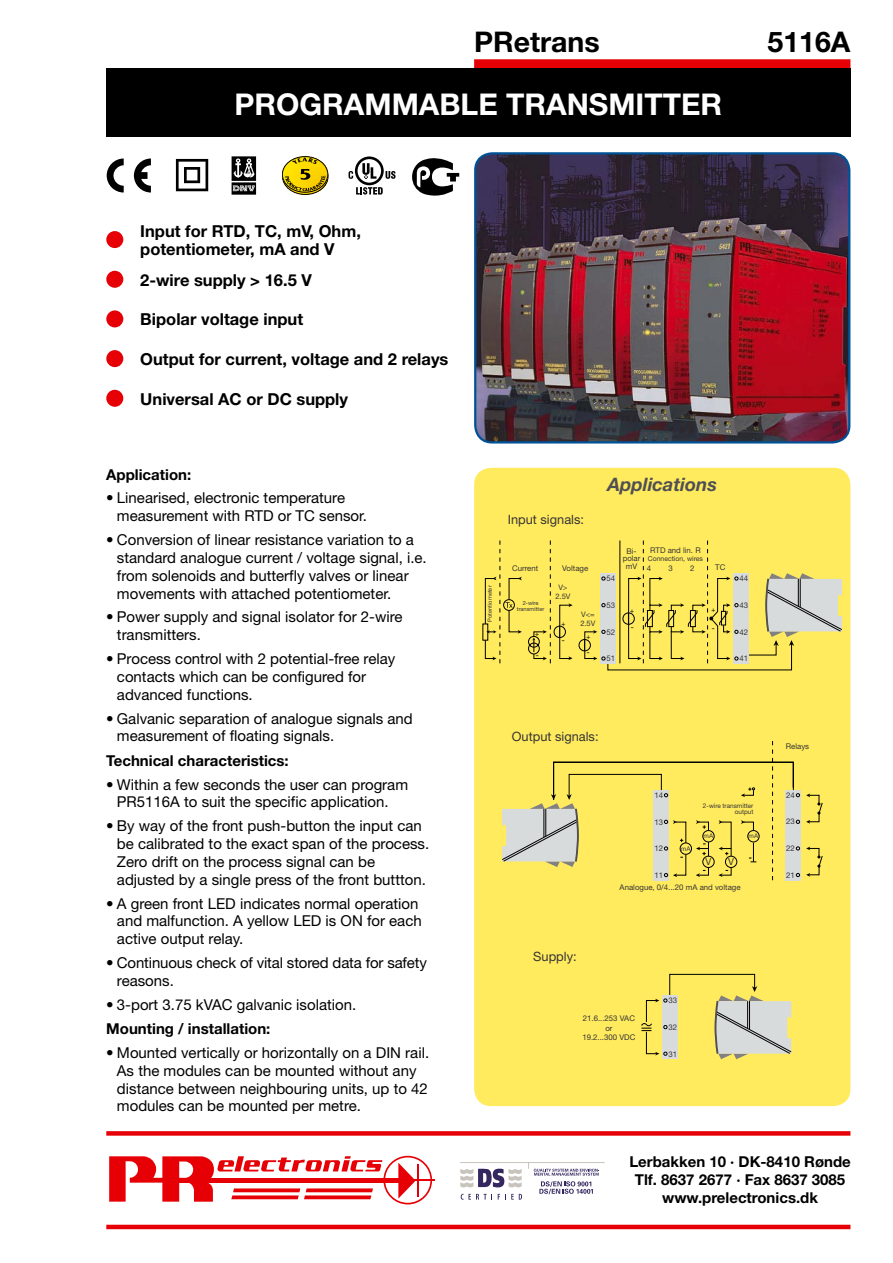
<style>
.page{position:relative;width:893px;height:1263px;background:#fff}
.page>*{position:absolute;margin:0;border:0;box-sizing:border-box;transform-origin:0 0}
.t1{font:700 30px "Helvetica Neue";color:#fff}
.t2{font:700 28.5px "Helvetica Neue";color:#000}
.t3{font:italic 700 18.6px "Helvetica Neue";color:#504f53}
.t4{font:700 16.5px/18px "Helvetica Neue";color:#000}
.t5{font:15px/17.9px "Helvetica Neue";color:#000}
.t6{font:700 15px/18px "Helvetica Neue";color:#000;text-align:center}
.t7{font:12.9px "Helvetica Neue";color:#373437}
.t8{font:9.75px "Helvetica Neue";color:#373437}
.t9{font:7.8px/7.8px "Helvetica Neue";color:#373437;text-align:center}
.t10{font:7.5px/9.1px "Helvetica Neue";color:#373437}
.t11{font:6.9px "Helvetica Neue";color:#373437}
.t12{font:6.45px/6.4px "Helvetica Neue";color:#373437;text-align:right}
.t13{font:5.7px/6px "Helvetica Neue";color:#373437;text-align:center}
</style>
<div class="page">
<svg style="left:460px;top:1168px;width:62px;height:32px"></svg>
<hr style="left:460px;top:1162px;width:145px;height:1px;background:#c9c3bd">
<svg style="left:528px;top:1163px;width:71px;height:31px"></svg>
<div style="left:474px;top:59px;width:376px;height:9px;background:#e60005"></div>
<img style="left:475px;top:153px;width:374px;height:289px">
<div style="left:474px;top:152px;width:376px;height:291px;border:2px solid #005297;border-radius:17px"></div>
<div style="left:106px;top:1131px;width:744px;height:5px;background:#e60005"></div>
<hr style="left:106px;top:1225px;width:744px;height:4px;background:#e60005">
<svg style="left:109px;top:1156px;width:323px;height:48px"></svg>
<hr style="left:417px;top:1164px;width:2px;height:32px;background:#e60005">
<hr style="left:402px;top:1179px;width:32px;height:2px;background:#e60005">
<div style="left:282px;top:159px;width:46px;height:36px;border:1px solid #000;border-radius:50%"></div>
<div style="left:282px;top:156px;width:46px;height:36px;border:1px solid #000;border-radius:50%"></div>
<svg style="left:282px;top:157px;width:46px;height:37px;background:#c8b129"></svg>
<div style="left:474px;top:468px;width:376px;height:638px;background:#ffeb5d;border-radius:17px"></div>
<div style="left:106px;top:231px;width:17px;height:17px;background:#e60005;border-radius:50%"></div>
<div style="left:106px;top:271px;width:17px;height:17px;background:#e60005;border-radius:50%"></div>
<div style="left:106px;top:310px;width:17px;height:17px;background:#e60005;border-radius:50%"></div>
<div style="left:106px;top:350px;width:17px;height:17px;background:#e60005;border-radius:50%"></div>
<div style="left:106px;top:390px;width:17px;height:17px;background:#e60005;border-radius:50%"></div>
<div style="left:106px;top:68px;width:744px;height:68px;background:#000"></div>
<svg style="left:107px;top:158px;width:17px;height:35px"></svg>
<svg style="left:134px;top:158px;width:17px;height:35px"></svg>
<svg style="left:176px;top:159px;width:32px;height:32px"></svg>
<svg style="left:349px;top:156px;width:46px;height:39px"></svg>
<div style="left:579px;top:639px;width:12px;height:12px;border:1px solid #000;border-radius:50%"></div>
<div style="left:554px;top:626px;width:12px;height:12px;border:1px solid #000;border-radius:50%"></div>
<svg style="left:485px;top:540px;width:37px;height:123px"></svg>
<svg style="left:641px;top:974px;width:151px;height:85px"></svg>
<svg style="left:806px;top:793px;width:17px;height:31px"></svg>
<svg style="left:806px;top:846px;width:17px;height:31px"></svg>
<div style="left:786px;top:790px;width:15px;height:90px;background:#d8dbdc"></div>
<svg style="left:502px;top:741px;width:298px;height:139px"></svg>
<svg style="left:232px;top:156px;width:24px;height:39px"></svg>
<svg style="left:412px;top:158px;width:47px;height:38px"></svg>
<svg style="left:559px;top:603px;width:14px;height:57px"></svg>
<svg style="left:528px;top:540px;width:23px;height:123px"></svg>
<svg style="left:584px;top:540px;width:258px;height:130px"></svg>
<h2 class="t2" style="left:474px;top:24px;width:127px">PRetrans</h2>
<h2 class="t2" style="left:767px;top:24px;width:84px">5116A</h2>
<h1 class="t1" style="left:234px;top:86px;width:489px">PROGRAMMABLE TRANSMITTER</h1>
<p class="t4" style="left:140px;top:222px;width:222px">Input for RTD, TC, mV, Ohm, potentiometer, mA and V</p>
<p class="t4" style="left:140px;top:270px;width:173px">2-wire supply &gt; 16.5 V</p>
<p class="t4" style="left:140px;top:310px;width:164px">Bipolar voltage input</p>
<p class="t4" style="left:140px;top:350px;width:310px">Output for current, voltage and 2 relays</p>
<p class="t4" style="left:140px;top:389px;width:209px">Universal AC or DC supply</p>
<p class="t6" style="left:106px;top:465px;width:86px">Application:</p>
<p class="t5" style="left:117px;top:489px;width:252px;text-indent:-11px">• Linearised, electronic temperature measurement with RTD or TC sensor.</p>
<p class="t5" style="left:117px;top:530px;width:311px;text-indent:-11px">• Conversion of linear resistance variation to a standard analogue current / voltage signal, i.e. from solenoids and butterfly valves or linear movements with attached potentiometer.</p>
<p class="t5" style="left:117px;top:608px;width:287px;text-indent:-11px">• Power supply and signal isolator for 2-wire transmitters.</p>
<p class="t5" style="left:117px;top:649px;width:280px;text-indent:-11px">• Process control with 2 potential-free relay contacts which can be configured for advanced functions.</p>
<p class="t5" style="left:117px;top:709px;width:297px;text-indent:-11px">• Galvanic separation of analogue signals and measurement of floating signals.</p>
<p class="t6" style="left:106px;top:751px;width:184px">Technical characteristics:</p>
<p class="t5" style="left:106px;top:775px;width:303px;text-align:center">• Within a few seconds the user can program<br>PR5116A to suit the specific application.</p>
<p class="t5" style="left:117px;top:817px;width:314px;text-indent:-11px">• By way of the front push-button the input can be calibrated to the exact span of the process.<br>Zero drift on the process signal can be adjusted by a single press of the front buttton.</p>
<p class="t5" style="left:117px;top:894px;width:306px;text-indent:-11px">• A green front LED indicates normal operation and malfunction. A yellow LED is ON for each active output relay.</p>
<p class="t5" style="left:117px;top:953px;width:311px;text-indent:-11px">• Continuous check of vital stored data for safety reasons.</p>
<p class="t5" style="left:106px;top:995px;width:251px">• 3-port 3.75 kVAC galvanic isolation.</p>
<p class="t6" style="left:106px;top:1019px;width:166px">Mounting / installation:</p>
<p class="t5" style="left:117px;top:1043px;width:314px;text-indent:-11px">• Mounted vertically or horizontally on a DIN rail.<br>As the modules can be mounted without any distance between neighbouring units, up to 42 modules can be mounted per metre.</p>
<p class="t13" style="left:487px;top:622px;width:38px;rotate:-90deg">Potentiometer</p>
<p class="t7" style="left:508px;top:512px;width:78px">Input signals:</p>
<p class="t9" style="left:512px;top:564px;width:28px">Current</p>
<p class="t9" style="left:562px;top:564px;width:27px">Voltage</p>
<p class="t13" style="left:517px;top:599px;width:29px">2-wire transmitter</p>
<p class="t10" style="left:555px;top:582px;width:17px;text-align:center">V&gt;<br>2.5V</p>
<p class="t10" style="left:580px;top:610px;width:17px">V&lt;=<br>2.5V</p>
<p class="t3" style="left:608px;top:473px;width:111px">Applications</p>
<p class="t9" style="left:606px;top:574px;width:10px">54</p>
<p class="t9" style="left:606px;top:601px;width:10px">53</p>
<p class="t9" style="left:606px;top:628px;width:10px">52</p>
<p class="t9" style="left:606px;top:654px;width:10px">51</p>
<p class="t9" style="left:650px;top:546px;width:52px">RTD and lin. R</p>
<p class="t9" style="left:623px;top:547px;width:19px">Bi&shy;polar mV</p>
<p class="t11" style="left:648px;top:555px;width:56px">Connection, wires</p>
<p class="t9" style="left:647px;top:564px;width:6px">4</p>
<p class="t9" style="left:668px;top:564px;width:6px">3</p>
<p class="t9" style="left:690px;top:564px;width:6px">2</p>
<p class="t9" style="left:715px;top:564px;width:12px">TC</p>
<p class="t9" style="left:739px;top:574px;width:10px">44</p>
<p class="t9" style="left:739px;top:601px;width:10px">43</p>
<p class="t9" style="left:739px;top:628px;width:10px">42</p>
<p class="t9" style="left:739px;top:654px;width:10px">41</p>
<p class="t7" style="left:512px;top:729px;width:88px">Output signals:</p>
<p class="t9" style="left:654px;top:791px;width:10px">14</p>
<p class="t9" style="left:654px;top:818px;width:10px">13</p>
<p class="t9" style="left:654px;top:844px;width:10px">12</p>
<p class="t9" style="left:654px;top:871px;width:10px">11</p>
<p class="t12" style="left:681px;top:845px;width:11px">mA</p>
<p class="t12" style="left:703px;top:802px;width:52px">2-wire transmitter output</p>
<p class="t12" style="left:704px;top:832px;width:11px">mA</p>
<p class="t8" style="left:705px;top:856px;width:7px">V</p>
<p class="t8" style="left:728px;top:856px;width:7px">V</p>
<p class="t12" style="left:749px;top:832px;width:11px">mA</p>
<p class="t9" style="left:620px;top:883px;width:122px">Analogue, 0/4...20 mA and voltage</p>
<p class="t7" style="left:533px;top:949px;width:45px">Supply:</p>
<p class="t9" style="left:582px;top:1014px;width:55px;line-height:9.4px">21.6...253 VAC or<br>19.2...300 VDC</p>
<p class="t9" style="left:668px;top:997px;width:10px">33</p>
<p class="t9" style="left:668px;top:1023px;width:10px">32</p>
<p class="t9" style="left:668px;top:1050px;width:10px">31</p>
<p class="t9" style="left:786px;top:742px;width:25px">Relays</p>
<p class="t9" style="left:786px;top:791px;width:10px">24</p>
<p class="t9" style="left:786px;top:818px;width:10px">23</p>
<p class="t9" style="left:786px;top:844px;width:10px">22</p>
<p class="t9" style="left:786px;top:871px;width:10px">21</p>
<p class="t6" style="left:629px;top:1152px;width:223px">Lerbakken 10 · DK-8410 Rønde<br>Tlf. 8637 2677 · Fax 8637 3085 www.prelectronics.dk</p>
</div>
